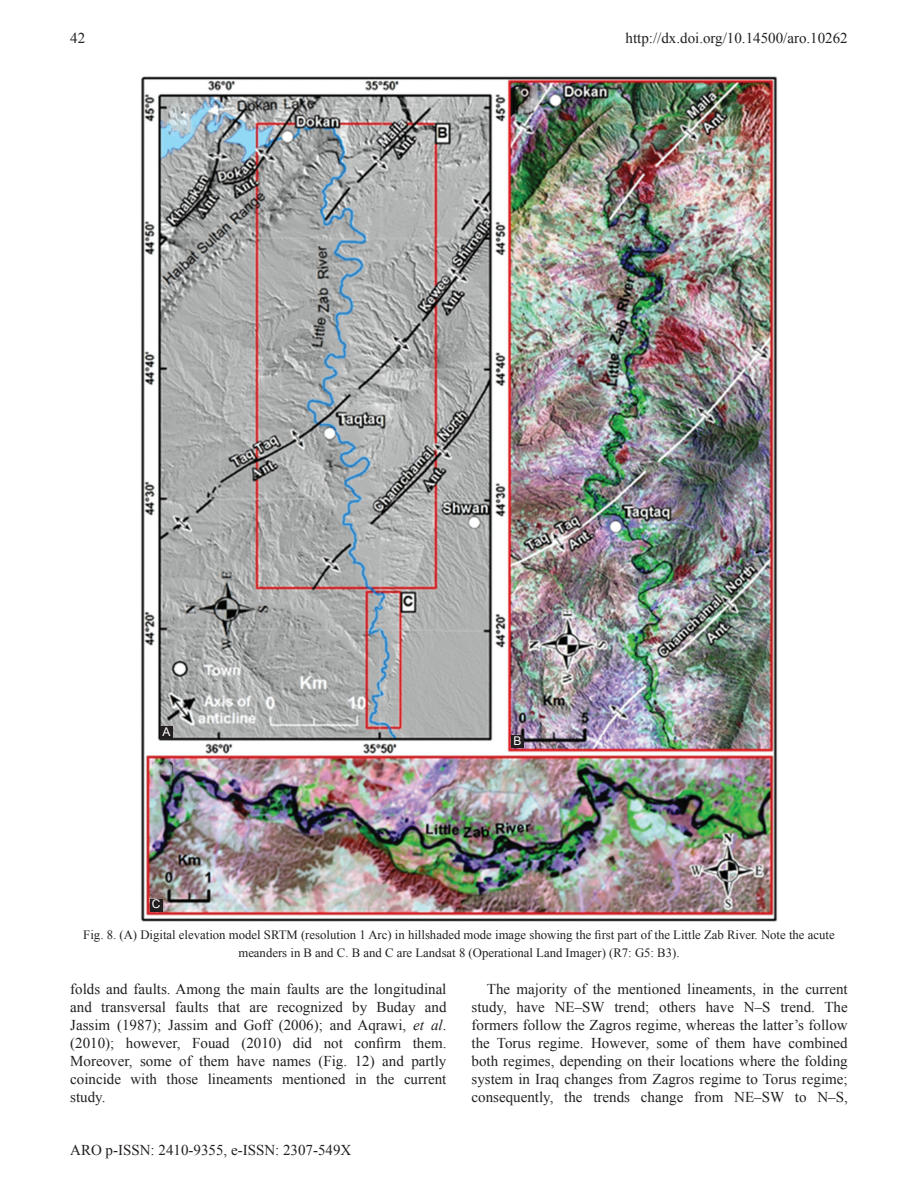
<style>
.page{position:relative;width:918px;height:1188px;background:#fff}
.page>*{position:absolute;margin:0;border:0;box-sizing:border-box;transform-origin:0 0}
.TX{font:15px/18px "Times New Roman";color:#231f20;text-align:justify}
.FGC{font:12.75px/18px "Times New Roman";color:#231f20;text-align:center}
.LABEL{font:12px "Arial";color:#fff}
.s1{font-style:italic}
</style>
<div class="page">
<img style="left:141px;top:76px;width:636px;height:845px">
<div style="left:160px;top:726px;width:13px;height:13px;background:#231f20"></div>
<div style="left:511px;top:735px;width:13px;height:13px;background:#231f20"></div>
<div style="left:150px;top:899px;width:12px;height:13px;background:#231f20"></div>
<p class="TX" style="left:70px;top:28px;width:16px">42</p>
<p class="TX" style="left:626px;top:28px;width:224px">http://dx.doi.org/10.14500/aro.10262</p>
<p class="LABEL" style="left:162px;top:724px;width:10px">A</p>
<p class="LABEL" style="left:152px;top:896px;width:10px">C</p>
<p class="LABEL" style="left:514px;top:732px;width:10px">B</p>
<p class="FGC" style="left:83px;top:925px;width:753px">Fig. 8. (A) Digital elevation model SRTM (resolution 1 Arc) in hillshaded mode image showing the first part of the Little Zab River. Note the acute meanders in B and C. B and C are Landsat 8 (Operational Land Imager) (R7: G5: B3).</p>
<p class="TX" style="left:70px;top:980px;width:378px">folds and faults. Among the main faults are the longitudinal and transversal faults that are recognized by Buday and Jassim (1987); Jassim and Goff (2006); and Aqrawi, <span class="s1">et al</span>. (2010); however, Fouad (2010) did not confirm them.<br>Moreover, some of them have names (Fig. 12) and partly coincide with those lineaments mentioned in the current study.</p>
<p class="TX" style="left:472px;top:980px;width:378px;text-indent:15px">The majority of the mentioned lineaments, in the current study, have NE–SW trend; others have N–S trend. The formers follow the Zagros regime, whereas the latter’s follow the Torus regime. However, some of them have combined both regimes, depending on their locations where the folding system in Iraq changes from Zagros regime to Torus regime; consequently, the trends change from NE–SW to N–S,</p>
<p class="TX" style="left:70px;top:1141px;width:283px">ARO p-ISSN: 2410-9355, e-ISSN: 2307-549X</p>
</div>
